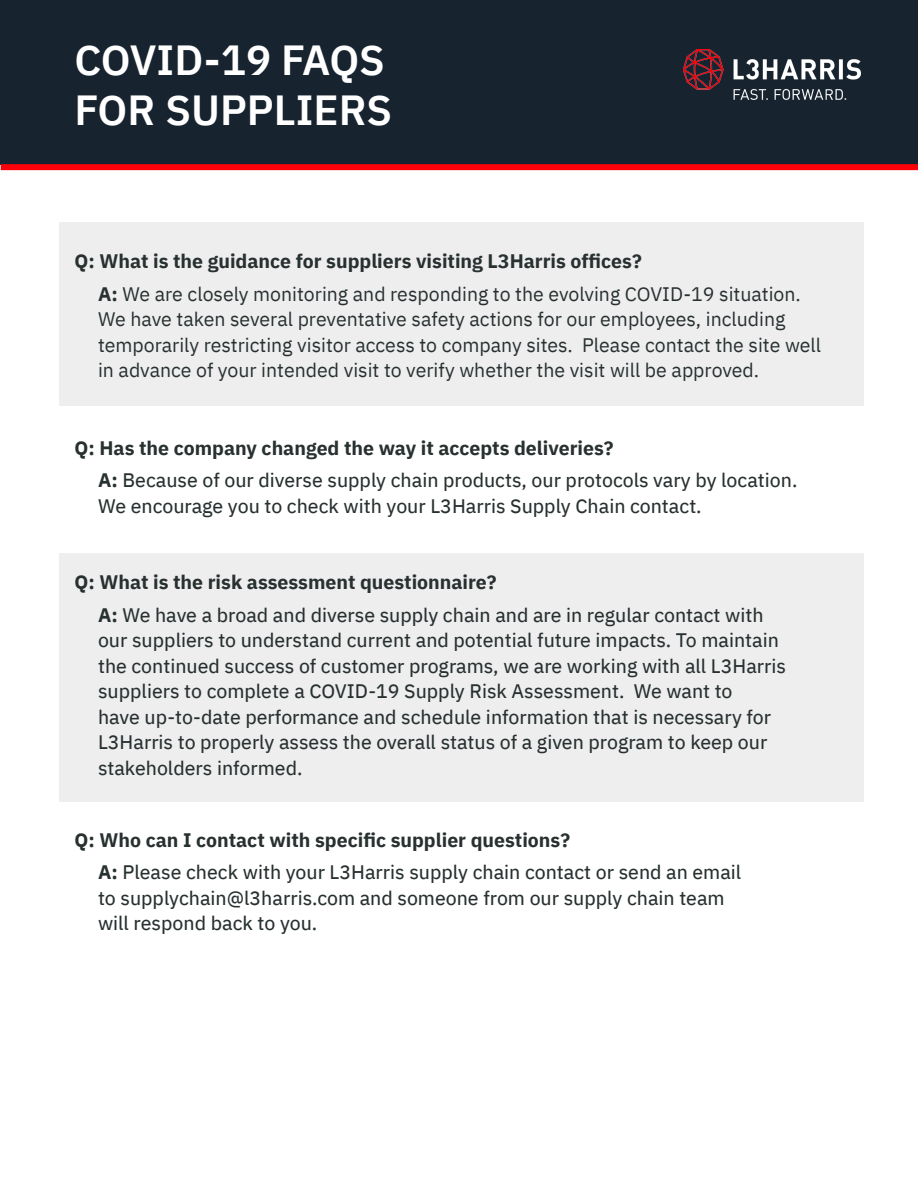
<style>
.page{position:relative;width:918px;height:1188px;background:#fff}
.page>*{position:absolute;margin:0;border:0;box-sizing:border-box;transform-origin:0 0}
.t1{font:600 42px/50.4px "IBM Plex Sans";color:#fff}
.numbering{font:19.5px/25.5px "IBM Plex Sans Text";color:#283030}
.Paragraph_Style_1{font:19.5px/25.5px "IBM Plex Sans";color:#283030}
.numbering-2{font:700 19.5px "IBM Plex Sans";color:#283030}
.s1{font-weight:700}
.s2{font-family:"IBM Plex Sans";font-weight:700}
</style>
<div class="page">
<div style="left:0;top:0;width:918px;height:164px;background:#172430"></div>
<div style="left:1px;top:164px;width:917px;height:6px;background:#ff000a"></div>
<img style="left:683px;top:49px;width:178px;height:51px">
<div style="left:59px;top:222px;width:805px;height:184px;background:#eeeeef"></div>
<div style="left:59px;top:553px;width:805px;height:248px;background:#eeeeef"></div>
<p class="t1" style="left:75px;top:31px;width:319px">COVID-19 FAQS<br>FOR SUPPLIERS</p>
<p class="numbering-2" style="left:75px;top:246px;width:569px">Q: What is the guidance for suppliers visiting L3Harris offices?</p>
<p class="Paragraph_Style_1" style="left:98px;top:279px;width:725px"><span class="s1">A:</span> We are closely monitoring and responding to the evolving COVID-19 situation.<br>We have taken several preventative safety actions for our employees, including temporarily restricting visitor access to company sites. Please contact the site well in advance of your intended visit to verify whether the visit will be approved.</p>
<p class="numbering-2" style="left:75px;top:433px;width:541px">Q: Has the company changed the way it accepts deliveries?</p>
<p class="numbering" style="left:98px;top:466px;width:701px"><span class="s2">A:</span> Because of our diverse supply chain products, our protocols vary by location.<br>We encourage you to check with your L3Harris Supply Chain contact.</p>
<p class="numbering-2" style="left:75px;top:567px;width:424px">Q: What is the risk assessment questionnaire?</p>
<p class="numbering" style="left:98px;top:601px;width:690px"><span class="s2">A:</span> We have a broad and diverse supply chain and are in regular contact with our suppliers to understand current and potential future impacts. To maintain the continued success of customer programs, we are working with all L3Harris suppliers to complete a COVID-19 Supply Risk Assessment. We want to<br>have up-to-date performance and schedule information that is necessary for L3Harris to properly assess the overall status of a given program to keep our stakeholders informed.</p>
<p class="numbering-2" style="left:75px;top:824px;width:497px">Q: Who can I contact with specific supplier questions?</p>
<p class="numbering" style="left:98px;top:858px;width:645px"><span class="s2">A:</span> Please check with your L3Harris supply chain contact or send an email to supplychain@l3harris.com and someone from our supply chain team will respond back to you.</p>
</div>
